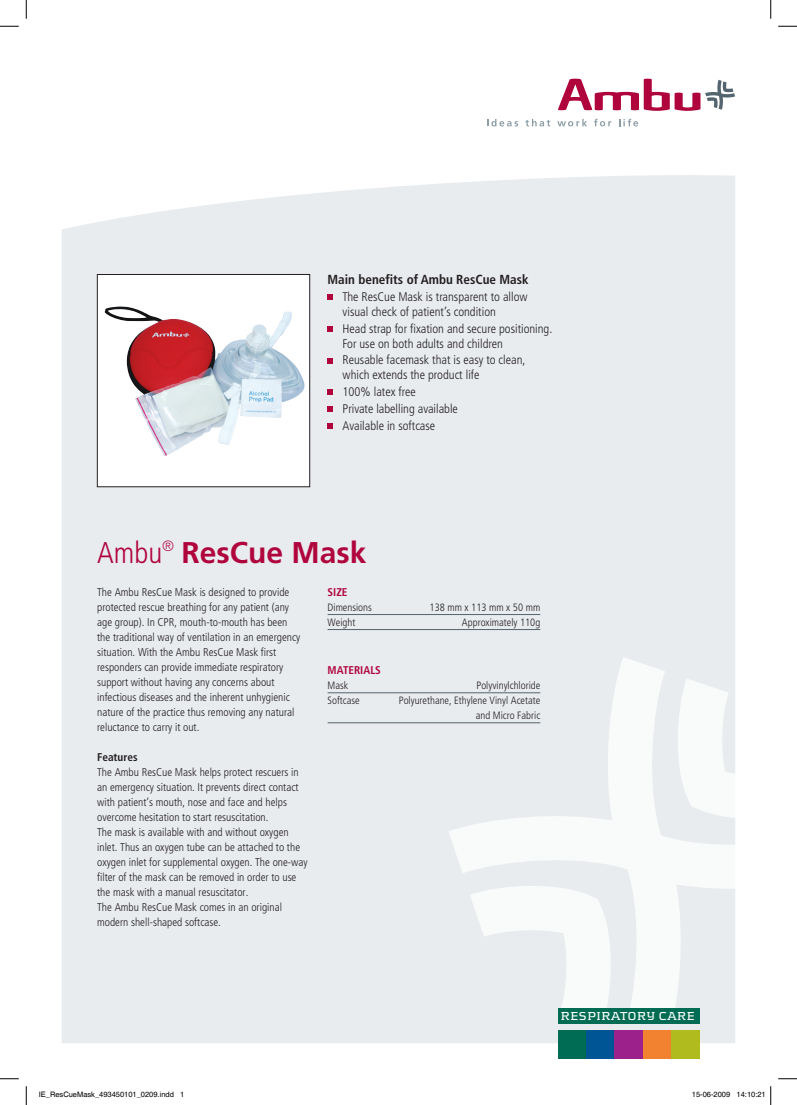
<style>
.page{position:relative;width:797px;height:1105px;background:#fff}
.page>*{position:absolute;margin:0;border:0;box-sizing:border-box;transform-origin:0 0}
.t1{font:700 30px "Frutiger";color:#b0043d}
.t2{font:700 condensed 13.12px "Frutiger";color:#231f20}
.t3{font:300 condensed 12.5px/15px "Frutiger";color:#231f20}
.t4{font:700 12px "Kontrapunkt";letter-spacing:.05em;color:#fff}
.t5{font:300 condensed 11.25px/15px "Frutiger";color:#231f20}
.t6{font:700 condensed 11.25px "Frutiger";color:#b0043d}
.t7{font:700 condensed 11.25px "Frutiger";color:#231f20}
.t8{font:300 condensed 10.62px/15px "Frutiger";color:#231f20;text-align:right}
.t9{font:7.5px "Helvetica";color:#000}
.s1{font-weight:300;font-stretch:condensed}
</style>
<div class="page">
<svg style="left:558px;top:79px;width:177px;height:32px"></svg>
<svg style="left:487px;top:119px;width:31px;height:7px"></svg>
<svg style="left:525px;top:119px;width:25px;height:7px"></svg>
<svg style="left:557px;top:119px;width:30px;height:7px"></svg>
<svg style="left:594px;top:119px;width:17px;height:7px"></svg>
<svg style="left:619px;top:119px;width:19px;height:7px"></svg>
<div style="left:62px;top:175px;width:673px;height:868px;background:#e9ecef"></div>
<hr style="left:327px;top:614px;width:213px;height:1px;background:#53656e">
<hr style="left:327px;top:629px;width:213px;height:1px;background:#53656e">
<hr style="left:327px;top:692px;width:213px;height:1px;background:#53656e">
<hr style="left:327px;top:722px;width:213px;height:1px;background:#53656e">
<svg style="left:327px;top:294px;width:6px;height:6px"></svg>
<svg style="left:327px;top:326px;width:6px;height:5px"></svg>
<svg style="left:327px;top:358px;width:6px;height:5px"></svg>
<svg style="left:327px;top:390px;width:6px;height:5px"></svg>
<svg style="left:327px;top:406px;width:6px;height:6px"></svg>
<svg style="left:327px;top:423px;width:6px;height:6px"></svg>
<div style="left:558px;top:1030px;width:28px;height:29px;background:#006c53"></div>
<div style="left:586px;top:1030px;width:28px;height:29px;background:#005594"></div>
<div style="left:614px;top:1030px;width:29px;height:29px;background:#9c218a"></div>
<div style="left:643px;top:1030px;width:28px;height:29px;background:#f28130"></div>
<div style="left:671px;top:1030px;width:28px;height:29px;background:#b0bb1d"></div>
<div style="left:97px;top:274px;width:213px;height:213px;background:#fff"></div>
<img style="left:105px;top:307px;width:200px;height:149px">
<div style="left:97px;top:274px;width:213px;height:213px;border:1px solid #231f20"></div>
<svg style="left:448px;top:657px;width:287px;height:356px;fill:#e9ecef"></svg>
<svg style="left:470px;top:882px;width:145px;height:131px"></svg>
<div style="left:558px;top:1008px;width:141px;height:15px;background:#006c53"></div>
<svg style="left:0;top:25px;width:19px;height:2px"></svg>
<svg style="left:778px;top:25px;width:19px;height:2px"></svg>
<svg style="left:0;top:1078px;width:19px;height:1px"></svg>
<svg style="left:778px;top:1078px;width:19px;height:1px"></svg>
<svg style="left:25px;top:0;width:2px;height:19px"></svg>
<svg style="left:25px;top:1086px;width:2px;height:19px"></svg>
<svg style="left:770px;top:0;width:1px;height:19px"></svg>
<svg style="left:770px;top:1086px;width:1px;height:19px"></svg>
<p class="t2" style="left:327px;top:272px;width:203px">Main benefits of Ambu ResCue Mask</p>
<p class="t3" style="left:342px;top:289px;width:186px">The ResCue Mask is transparent to allow visual check of patient’s condition</p>
<p class="t3" style="left:342px;top:321px;width:211px">Head strap for fixation and secure positioning.<br>For use on both adults and children</p>
<p class="t3" style="left:342px;top:353px;width:184px">Reusable facemask that is easy to clean, which extends the product life</p>
<p class="t3" style="left:342px;top:384px;width:117px;line-height:16.8px">100% latex free<br>Private labelling available<br>Available in softcase</p>
<h1 class="t1" style="left:97px;top:534px;width:271px"><span class="s1">Ambu</span><sup>®</sup> ResCue Mask</h1>
<p class="t5" style="left:97px;top:585px;width:205px">The Ambu ResCue Mask is designed to provide protected rescue breathing for any patient (any age group). In CPR, mouth-to-mouth has been the traditional way of ventilation in an emergency situation. With the Ambu ResCue Mask first responders can provide immediate respiratory support without having any concerns about infectious diseases and the inherent unhygienic nature of the practice thus removing any natural reluctance to carry it out.</p>
<p class="t7" style="left:97px;top:750px;width:42px">Features</p>
<p class="t5" style="left:97px;top:765px;width:212px">The Ambu ResCue Mask helps protect rescuers in an emergency situation. It prevents direct contact with patient’s mouth, nose and face and helps overcome hesitation to start resuscitation.<br>The mask is available with and without oxygen inlet. Thus an oxygen tube can be attached to the oxygen inlet for supplemental oxygen. The one-way filter of the mask can be removed in order to use the mask with a manual resuscitator.<br>The Ambu ResCue Mask comes in an original modern shell-shaped softcase.</p>
<p class="t6" style="left:327px;top:585px;width:22px">SIZE</p>
<p class="t8" style="left:327px;top:600px;width:46px">Dimensions</p>
<p class="t8" style="left:429px;top:600px;width:112px">138 mm x 113 mm x 50 mm</p>
<p class="t8" style="left:327px;top:615px;width:29px">Weight</p>
<p class="t8" style="left:462px;top:615px;width:80px">Approximately 110g</p>
<p class="t6" style="left:327px;top:663px;width:55px">MATERIALS</p>
<p class="t8" style="left:327px;top:678px;width:22px">Mask</p>
<p class="t8" style="left:476px;top:678px;width:65px">Polyvinylchloride</p>
<p class="t8" style="left:327px;top:693px;width:34px">Softcase</p>
<p class="t8" style="left:399px;top:693px;width:143px">Polyurethane, Ethylene Vinyl Acetate and Micro Fabric</p>
<p class="t4" style="left:561px;top:1009px;width:135px">RESPIRATORY CARE</p>
<p class="t9" style="left:39px;top:1090px;width:147px">IE_ResCueMask_493450101_0209.indd 1</p>
<p class="t9" style="left:692px;top:1090px;width:75px">15-06-2009 14:10:21</p>
</div>
